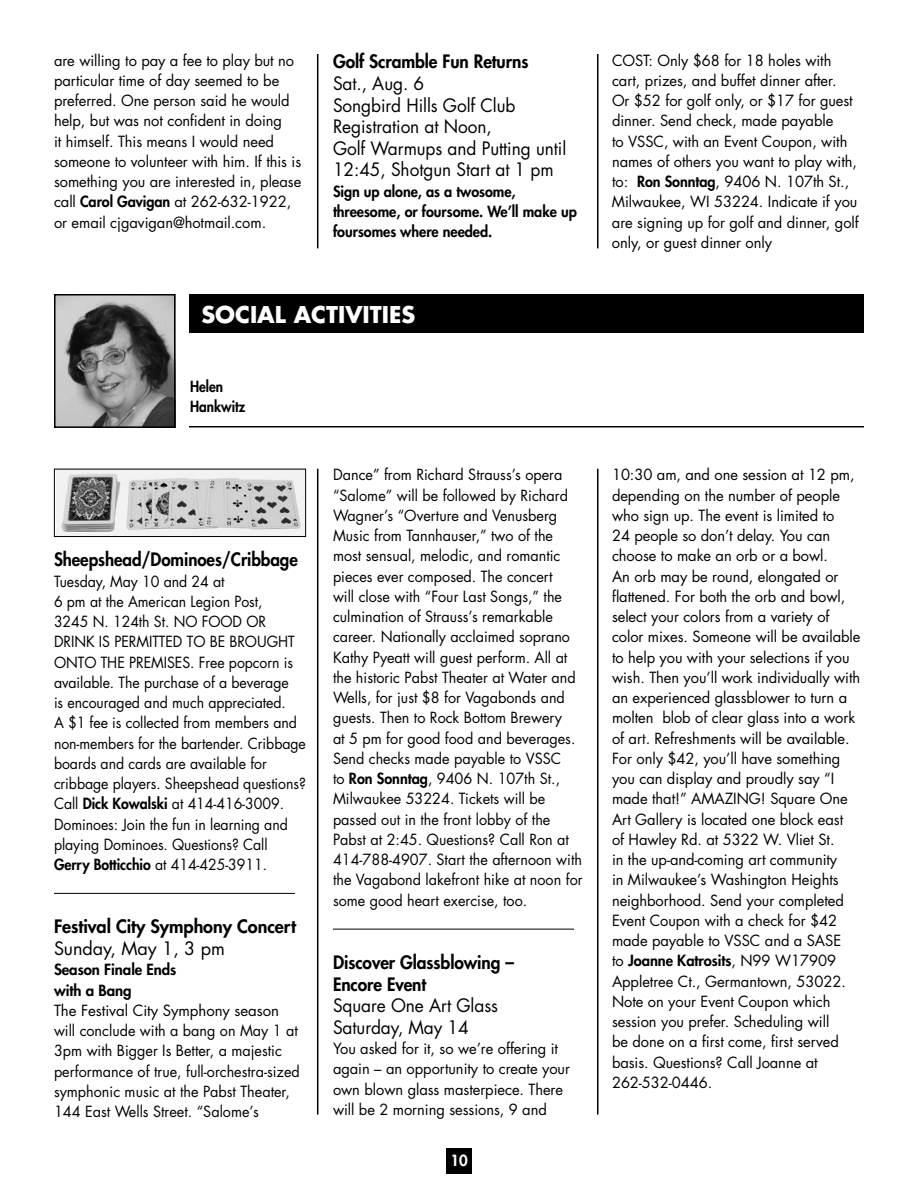
<style>
.page{position:relative;width:918px;height:1188px;background:#fff}
.page>*{position:absolute;margin:0;border:0;box-sizing:border-box;transform-origin:0 0}
.t1{font:700 22.5px "Futura";color:#fff}
.t2{font:18px/21.6px "Futura";letter-spacing:-.005em;color:#000;scale:.96 1}
.t3{font:800 18px/21.6px "Futura";letter-spacing:-.005em;color:#000;scale:.96 1}
.t4{font:800 18px "Futura";letter-spacing:-.005em;color:#000;scale:.94 1}
.t5{font:800 18px "Futura";letter-spacing:-.005em;color:#000}
.t6{font:18px "Futura";letter-spacing:-.005em;color:#000}
.t7{font:15px/20.2px "Futura";letter-spacing:-.005em;color:#000}
.t8{font:15px/20.2px "Futura";letter-spacing:-.005em;color:#000;scale:.96 1}
.t9{font:15px/20.2px "Futura";letter-spacing:-.005em;color:#000;scale:.94 1}
.t10{font:800 15px/20.2px "Futura";letter-spacing:-.005em;color:#000;scale:.96 1}
.t11{font:800 15px/20.2px "Futura";letter-spacing:-.005em;color:#000}
.t12{font:800 15px/19.5px "Futura";letter-spacing:-.005em;color:#000;scale:.9 1}
.t13{font:800 15px "Futura";color:#fff}
.s1{font-weight:800}
</style>
<div class="page">
<div style="left:446px;top:1148px;width:26px;height:26px;background:#000"></div>
<hr style="left:54px;top:893px;width:241px;height:1px;background:#000">
<hr style="left:333px;top:929px;width:241px;height:1px;background:#000">
<hr style="left:317px;top:469px;width:1px;height:646px;background:#000">
<hr style="left:597px;top:469px;width:1px;height:646px;background:#000">
<hr style="left:317px;top:54px;width:1px;height:194px;background:#000">
<hr style="left:597px;top:54px;width:1px;height:194px;background:#000">
<img style="left:56px;top:471px;width:248px;height:64px">
<div style="left:54px;top:469px;width:252px;height:68px;border:1px solid #000"></div>
<div style="left:189px;top:294px;width:675px;height:39px;background:#000"></div>
<img style="left:57px;top:297px;width:116px;height:128px">
<div style="left:54px;top:294px;width:122px;height:134px;border:2px solid #000"></div>
<hr style="left:189px;top:426px;width:675px;height:2px;background:#000">
<p class="t7" style="left:54px;top:50px;width:249px">are willing to pay a fee to play but no particular time of day seemed to be preferred. One person said he would help, but was not confident in doing<br>it himself. This means I would need someone to volunteer with him. If this is something you are interested in, please call <span class="s1">Carol Gavigan</span> at 262-632-1922, or email cjgavigan@hotmail.com.</p>
<p class="t3" style="left:333px;top:51px;width:205px">Golf Scramble Fun Returns</p>
<p class="t2" style="left:333px;top:72px;width:245px">Sat., Aug. 6<br>Songbird Hills Golf Club<br>Registration at Noon,<br>Golf Warmups and Putting until<br>12:45, Shotgun Start at 1 pm</p>
<p class="t10" style="left:333px;top:181px;width:256px">Sign up alone, as a twosome, threesome, or foursome. We’ll make up foursomes where needed.</p>
<h1 class="t1" style="left:201px;top:299px;width:173px">SOCIAL ACTIVITIES</h1>
<p class="t12" style="left:190px;top:377px;width:63px">Helen<br>Hankwitz</p>
<p class="t4" style="left:54px;top:548px;width:261px">Sheepshead/Dominoes/Cribbage</p>
<p class="t9" style="left:54px;top:571px;width:270px">Tuesday, May 10 and 24 at<br>6 pm at the American Legion Post,<br>3245 N. 124th St. NO FOOD OR DRINK IS PERMITTED TO BE BROUGHT ONTO THE PREMISES. Free popcorn is available. The purchase of a beverage<br>is encouraged and much appreciated.<br>A $1 fee is collected from members and non-members for the bartender. Cribbage boards and cards are available for cribbage players. Sheepshead questions?<br>Call <span class="s1">Dick Kowalski</span> at 414-416-3009.<br>Dominoes: Join the fun in learning and playing Dominoes. Questions? Call <span class="s1">Gerry Botticchio</span> at 414-425-3911.</p>
<p class="t5" style="left:54px;top:915px;width:244px">Festival City Symphony Concert</p>
<p class="t6" style="left:54px;top:936px;width:172px">Sunday, May 1, 3 pm</p>
<p class="t11" style="left:54px;top:959px;width:124px">Season Finale Ends with a Bang</p>
<p class="t7" style="left:54px;top:1000px;width:247px">The Festival City Symphony season will conclude with a bang on May 1 at 3pm with Bigger Is Better, a majestic performance of true, full-orchestra-sized symphonic music at the Pabst Theater, 144 East Wells Street. “Salome’s</p>
<p class="t8" style="left:333px;top:465px;width:262px">Dance” from Richard Strauss’s opera “Salome” will be followed by Richard Wagner’s “Overture and Venusberg Music from Tannhauser,” two of the most sensual, melodic, and romantic pieces ever composed. The concert<br>will close with “Four Last Songs,” the culmination of Strauss’s remarkable career. Nationally acclaimed soprano Kathy Pyeatt will guest perform. All at the historic Pabst Theater at Water and Wells, for just $8 for Vagabonds and guests. Then to Rock Bottom Brewery<br>at 5 pm for good food and beverages.<br>Send checks made payable to VSSC<br>to <span class="s1">Ron Sonntag</span>, 9406 N. 107th St., Milwaukee 53224. Tickets will be passed out in the front lobby of the Pabst at 2:45. Questions? Call Ron at 414-788-4907. Start the afternoon with the Vagabond lakefront hike at noon for some good heart exercise, too.</p>
<p class="t3" style="left:333px;top:951px;width:190px">Discover Glassblowing –<br>Encore Event</p>
<p class="t2" style="left:333px;top:995px;width:173px">Square One Art Glass<br>Saturday, May 14</p>
<p class="t7" style="left:333px;top:1038px;width:238px">You asked for it, so we’re offering it again – an opportunity to create your own blown glass masterpiece. There will be 2 morning sessions, 9 and</p>
<p class="t13" style="left:450px;top:1151px;width:19px">10</p>
<p class="t7" style="left:612px;top:50px;width:248px">COST: Only $68 for 18 holes with cart, prizes, and buffet dinner after.<br>Or $52 for golf only, or $17 for guest dinner. Send check, made payable<br>to VSSC, with an Event Coupon, with names of others you want to play with, to: <span class="s1">Ron Sonntag</span>, 9406 N. 107th St., Milwaukee, WI 53224. Indicate if you are signing up for golf and dinner, golf only, or guest dinner only</p>
<p class="t7" style="left:612px;top:465px;width:250px">10:30 am, and one session at 12 pm, depending on the number of people who sign up. The event is limited to<br>24 people so don’t delay. You can choose to make an orb or a bowl.<br>An orb may be round, elongated or flattened. For both the orb and bowl, select your colors from a variety of color mixes. Someone will be available to help you with your selections if you wish. Then you’ll work individually with an experienced glassblower to turn a molten blob of clear glass into a work of art. Refreshments will be available.<br>For only $42, you’ll have something you can display and proudly say “I made that!” AMAZING! Square One Art Gallery is located one block east<br>of Hawley Rd. at 5322 W. Vliet St.<br>in the up-and-coming art community<br>in Milwaukee’s Washington Heights neighborhood. Send your completed Event Coupon with a check for $42 made payable to VSSC and a SASE<br>to <span class="s1">Joanne Katrosits</span>, N99 W17909<br>Appletree Ct., Germantown, 53022.<br>Note on your Event Coupon which session you prefer. Scheduling will<br>be done on a first come, first served basis. Questions? Call Joanne at 262-532-0446.</p>
</div>
